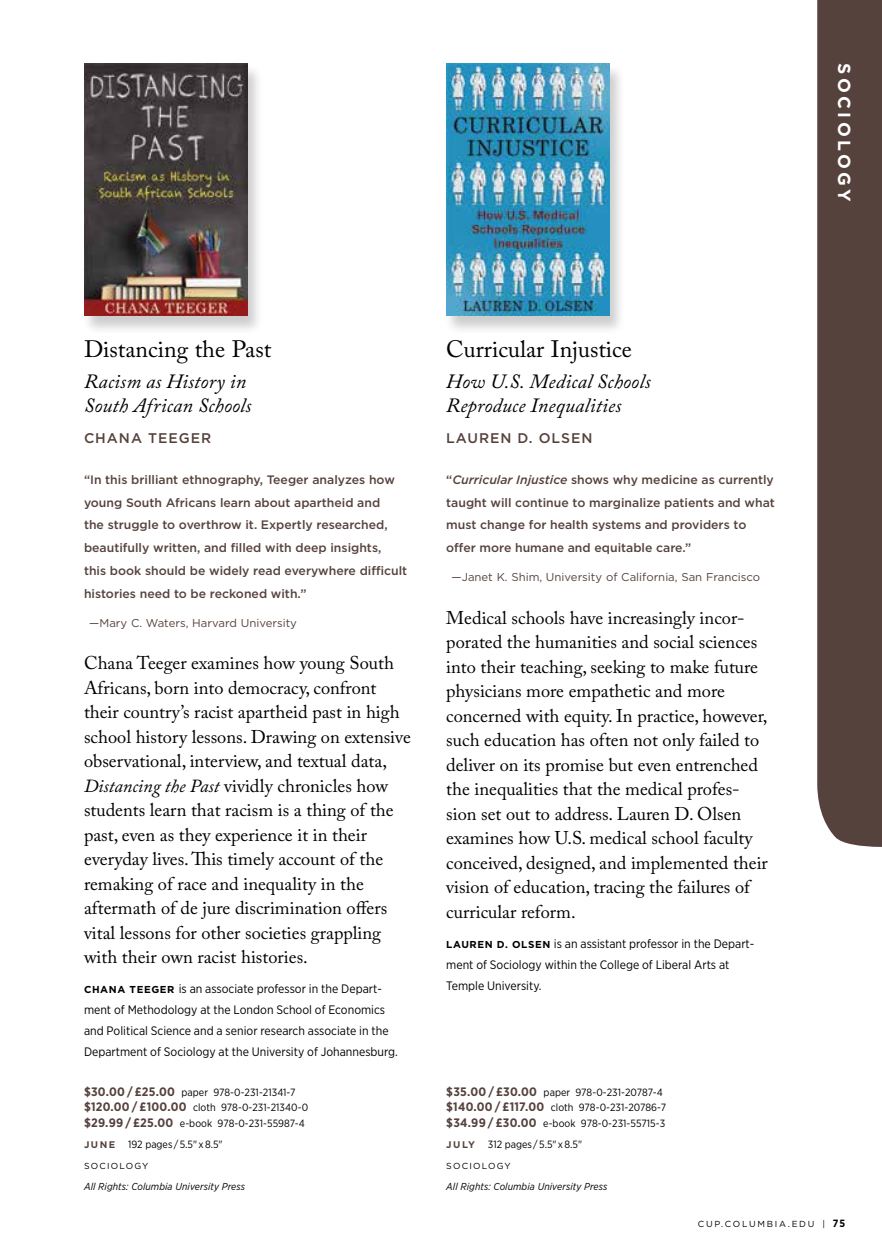
<style>
.page{position:relative;width:882px;height:1260px;background:#fff}
.page>*{position:absolute;margin:0;border:0;box-sizing:border-box;transform-origin:0 0}
.t1{font:23.62px "Adobe Caslon Pro";color:#000}
.t2{font:italic 20.12px/24.5px "Adobe Caslon Pro";letter-spacing:.01em;color:#000}
.t3{font:18.38px/24.5px "Adobe Caslon Pro";color:#000}
.t4{font:700 17.5px "Gotham";letter-spacing:.2em;color:#fff}
.t5{font:500 14px "Gotham";letter-spacing:.07em;color:#56423c}
.t6{font:500 12.25px/22.8px "Gotham";color:#56423c}
.t7{font:12.25px/21px "Gotham Narrow";color:#000}
.t8{font:11.38px "Gotham";color:#56423c}
.t9{font:10.5px/15.8px "Gotham Narrow";letter-spacing:.005em;color:#000}
.t10{font:italic 10.15px "Gotham Narrow";letter-spacing:.01em;color:#000}
.t11{font:8.75px "Gotham";letter-spacing:.2em;color:#000}
.t12{font:8.75px "Gotham";letter-spacing:.14em;color:#000}
.s1{font-style:italic}
.s2{font-family:"Gotham";font-weight:700;font-size:10.15px}
.s3{font-weight:700;font-size:12.25px;color:#56423c}
.s4{font-family:"Gotham";font-weight:700;font-size:9.62px;color:#56423c}
.s5{font-family:"Gotham Narrow";font-weight:700;font-size:10.5px}
</style>
<div class="page">
<div style="left:82px;top:64px;width:182px;height:272px;background:#000;opacity:.2"></div>
<img style="left:84px;top:63px;width:163px;height:252px">
<div style="left:444px;top:64px;width:182px;height:272px;background:#000;opacity:.2"></div>
<img style="left:446px;top:63px;width:163px;height:252px">
<svg style="left:817px;top:0;width:65px;height:847px;fill:#56423c"></svg>
<p class="t4" style="left:856px;top:63px;width:140px;rotate:90deg">SOCIOLOGY</p>
<p class="t1" style="left:84px;top:335px;width:189px">Distancing the Past</p>
<p class="t2" style="left:84px;top:368px;width:169px">Racism as History in<br>South African Schools</p>
<p class="t5" style="left:84px;top:429px;width:129px">CHANA TEEGER</p>
<p class="t6" style="left:84px;top:468px;width:325px">“In this brilliant ethnography, Teeger analyzes how young South Africans learn about apartheid and<br>the struggle to overthrow it. Expertly researched, beautifully written, and filled with deep insights,<br>this book should be widely read everywhere difficult histories need to be reckoned with.”</p>
<p class="t8" style="left:89px;top:615px;width:209px">—Mary C. Waters, Harvard University</p>
<p class="t3" style="left:84px;top:651px;width:328px">Chana Teeger examines how young South Africans, born into democracy, confront their country’s racist apartheid past in high school history lessons. Drawing on extensive observational, interview, and textual data, <span class="s1">Distancing the Past</span> vividly chronicles how students learn that racism is a thing of the past, even as they experience it in their everyday lives. This timely account of the remaking of race and inequality in the aftermath of de jure discrimination offers vital lessons for other societies grappling with their own racist histories.</p>
<p class="t7" style="left:84px;top:978px;width:316px"><span class="s2">CHANA TEEGER</span> is an associate professor in the Depart&shy;ment of Methodology at the London School of Economics and Political Science and a senior research associate in the Department of Sociology at the University of Johannesburg.</p>
<p class="t9" style="left:84px;top:1084px;width:226px"><span class="s3">$30.00 / £25.00</span> paper 978-0-231-21341-7 <span class="s3">$120.00 / £100.00</span> cloth 978-0-231-21340-0 <span class="s3">$29.99 / £25.00</span> e-book 978-0-231-55987-4</p>
<p class="t9" style="left:84px;top:1136px;width:140px"><span class="s4">J U N E</span> 192 pages / 5.5" x 8.5"</p>
<p class="t12" style="left:84px;top:1160px;width:66px">SOCIOLOGY</p>
<p class="t10" style="left:84px;top:1180px;width:163px">All Rights: Columbia University Press</p>
<p class="t1" style="left:446px;top:335px;width:187px">Curricular Injustice</p>
<p class="t2" style="left:446px;top:368px;width:206px">How U.S. Medical Schools<br>Reproduce Inequalities</p>
<p class="t5" style="left:446px;top:429px;width:148px">LAUREN D. OLSEN</p>
<p class="t6" style="left:446px;top:468px;width:330px">“<span class="s1">Curricular Injustice</span> shows why medicine as currently taught will continue to marginalize patients and what must change for health systems and providers to offer more humane and equitable care.”</p>
<p class="t8" style="left:452px;top:570px;width:310px">—Janet K. Shim, University of California, San Francisco</p>
<p class="t3" style="left:446px;top:605px;width:323px">Medical schools have increasingly incor&shy;porated the humanities and social sciences into their teaching, seeking to make future physicians more empathetic and more concerned with equity. In practice, however, such education has often not only failed to deliver on its promise but even entrenched the inequalities that the medical profes&shy;sion set out to address. Lauren D. Olsen examines how U.S. medical school faculty conceived, designed, and implemented their vision of education, tracing the failures of curricular reform.</p>
<p class="t7" style="left:446px;top:933px;width:310px"><span class="s2">LAUREN D. OLSEN</span> is an assistant professor in the Depart&shy;ment of Sociology within the College of Liberal Arts at<br>Temple University.</p>
<p class="t9" style="left:446px;top:1084px;width:221px"><span class="s3">$35.00 / £30.00</span> paper 978-0-231-20787-4 <span class="s3">$140.00 / £117.00</span> cloth 978-0-231-20786-7 <span class="s3">$34.99 / £30.00</span> e-book 978-0-231-55715-3</p>
<p class="t9" style="left:446px;top:1136px;width:137px"><span class="s4">J U LY</span> 312 pages / 5.5" x 8.5"</p>
<p class="t12" style="left:446px;top:1160px;width:66px">SOCIOLOGY</p>
<p class="t10" style="left:446px;top:1180px;width:163px">All Rights: Columbia University Press</p>
<p class="t11" style="left:698px;top:1218px;width:149px">CUP. COLUMBIA. EDU | <span class="s5">75</span></p>
</div>
